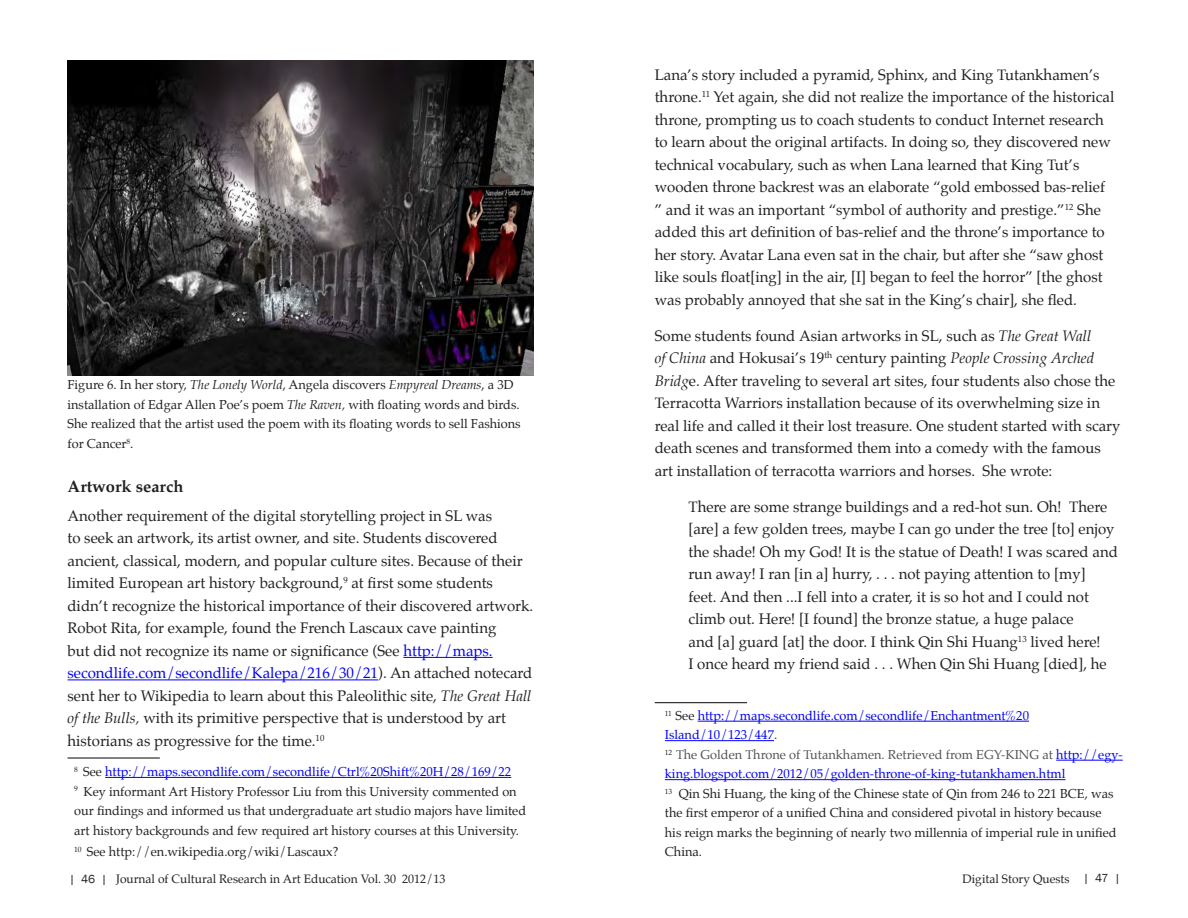
<style>
.page{position:relative;width:1188px;height:918px;background:#fff}
.page>*{position:absolute;margin:0;border:0;box-sizing:border-box;transform-origin:0 0}
.Subtitle{font:700 16.5px "Palatino";color:#231f20}
.Indented_Basic{font:15px/22.5px "Palatino";color:#231f20}
.Footnotes{font:12.75px/19.5px "Palatino";color:#231f20}
.Footnotes-2{font:12.75px/19.5px "Palatino";color:#0000fa}
.Indented_Basic-2{font:12px "Palatino";color:#231f20}
.t1{font:12px "Franklin Gothic";color:#231f20}
.s1{font-style:italic}
.s2{color:#231f20}
.s3{color:#535353}
.s4{color:#0000fa}
.s5{font-family:"Franklin Gothic"}
</style>
<div class="page">
<hr style="left:403px;top:657px;width:90px;height:1px;background:#0000fa">
<hr style="left:68px;top:679px;width:310px;height:1px;background:#0000fa">
<img style="left:68px;top:61px;width:465px;height:315px">
<hr style="left:105px;top:777px;width:406px;height:1px;background:#0000fa">
<hr style="left:68px;top:757px;width:92px;height:2px;background:#231f20">
<hr style="left:698px;top:721px;width:331px;height:1px;background:#0000fa">
<hr style="left:665px;top:740px;width:109px;height:1px;background:#0000fa">
<hr style="left:1056px;top:760px;width:67px;height:1px;background:#0000fa">
<hr style="left:665px;top:779px;width:401px;height:1px;background:#0000fa">
<hr style="left:655px;top:702px;width:92px;height:1px;background:#231f20">
<p class="Indented_Basic" style="left:655px;top:63px;width:461px">Lana’s story included a pyramid, Sphinx, and King Tutankhamen’s throne.<sup>11</sup> Yet again, she did not realize the importance of the historical throne, prompting us to coach students to conduct Internet research to learn about the original artifacts. In doing so, they discovered new technical vocabulary, such as when Lana learned that King Tut’s wooden throne backrest was an elaborate “gold embossed bas-relief ” and it was an important “symbol of authority and prestige.”<sup>12</sup> She added this art definition of bas-relief and the throne’s importance to her story. Avatar Lana even sat in the chair, but after she “saw ghost like souls float[ing] in the air, [I] began to feel the horror” [the ghost was probably annoyed that she sat in the King’s chair], she fled.</p>
<p class="Indented_Basic" style="left:655px;top:324px;width:467px">Some students found Asian artworks in SL, such as <span class="s1">The Great Wall<br>of China</span> and Hokusai’s 19<sup>th</sup> century painting <span class="s1">People Crossing Arched Bridg</span>e. After traveling to several art sites, four students also chose the Terracotta Warriors installation because of its overwhelming size in real life and called it their lost treasure. One student started with scary death scenes and transformed them into a comedy with the famous art installation of terracotta warriors and horses. She wrote:</p>
<p class="Indented_Basic" style="left:688px;top:495px;width:431px">There are some strange buildings and a red-hot sun. Oh! There [are] a few golden trees, maybe I can go under the tree [to] enjoy the shade! Oh my God! It is the statue of Death! I was scared and run away! I ran [in a] hurry, . . . not paying attention to [my]<br>feet. And then ...I fell into a crater, it is so hot and I could not climb out. Here! [I found] the bronze statue, a huge palace<br>and [a] guard [at] the door. I think Qin Shi Huang<sup>13</sup> lived here!<br>I once heard my friend said . . . When Qin Shi Huang [died], he</p>
<p class="Footnotes-2" style="left:665px;top:706px;width:366px"><sup>11</sup> <span class="s2">See</span> http://maps.secondlife.com/secondlife/Enchantment%20<br>Island/10/123/447<span class="s2">.</span></p>
<p class="Footnotes-2" style="left:665px;top:745px;width:459px"><sup>12</sup> <span class="s3">The Golden Throne of Tutankhamen. Retrieved from EGY-KING at</span> http://egy&shy;king.blogspot.com/2012/05/golden-throne-of-king-tutankhamen.html</p>
<p class="Footnotes" style="left:665px;top:784px;width:453px"><sup>13</sup> Qin Shi Huang, the king of the Chinese state of Qin from 246 to 221 BCE, was the first emperor of a unified China and considered pivotal in history because his reign marks the beginning of nearly two millennia of imperial rule in unified China.</p>
<p class="Indented_Basic-2" style="left:963px;top:869px;width:109px">Digital Story Quests</p>
<p class="Footnotes" style="left:68px;top:375px;width:455px">Figure 6. In her story, <span class="s1">The Lonely World</span>, Angela discovers <span class="s1">Empyreal Dreams</span>, a 3D installation of Edgar Allen Poe’s poem <span class="s1">The Raven,</span> with floating words and birds.<br>She realized that the artist used the poem with its floating words to sell Fashions for Cancer<sup>8</sup>.</p>
<p class="Subtitle" style="left:68px;top:472px;width:117px">Artwork search</p>
<p class="Indented_Basic" style="left:67px;top:504px;width:467px">Another requirement of the digital storytelling project in SL was<br>to seek an artwork, its artist owner, and site. Students discovered ancient, classical, modern, and popular culture sites. Because of their limited European art history background,<sup>9</sup> at first some students didn’t recognize the historical importance of their discovered artwork.<br>Robot Rita, for example, found the French Lascaux cave painting<br>but did not recognize its name or significance (See <span class="s4">http://maps. secondlife.com/secondlife/Kalepa/216/30/21</span>). An attached notecard sent her to Wikipedia to learn about this Paleolithic site, <span class="s1">The Great Hall of the Bulls,</span> with its primitive perspective that is understood by art historians as progressive for the time.<sup>10</sup></p>
<p class="Footnotes-2" style="left:74px;top:762px;width:439px"><sup>8</sup> <span class="s2">See</span> http://maps.secondlife.com/secondlife/Ctrl%20Shift%20H/28/169/22</p>
<p class="Footnotes" style="left:74px;top:781px;width:453px"><sup>9</sup> Key informant Art History Professor Liu from this University commented on our findings and informed us that undergraduate art studio majors have limited art history backgrounds and few required art history courses at this University.</p>
<p class="Footnotes" style="left:74px;top:842px;width:266px"><sup>10</sup> See http://en.wikipedia.org/wiki/Lascaux?</p>
<p class="Indented_Basic-2" style="left:69px;top:869px;width:378px"><span class="s5">| 46 |</span> Journal of Cultural Research in Art Education Vol. 30 2012/13</p>
<p class="t1" style="left:1083px;top:870px;width:39px">| 47 |</p>
</div>
